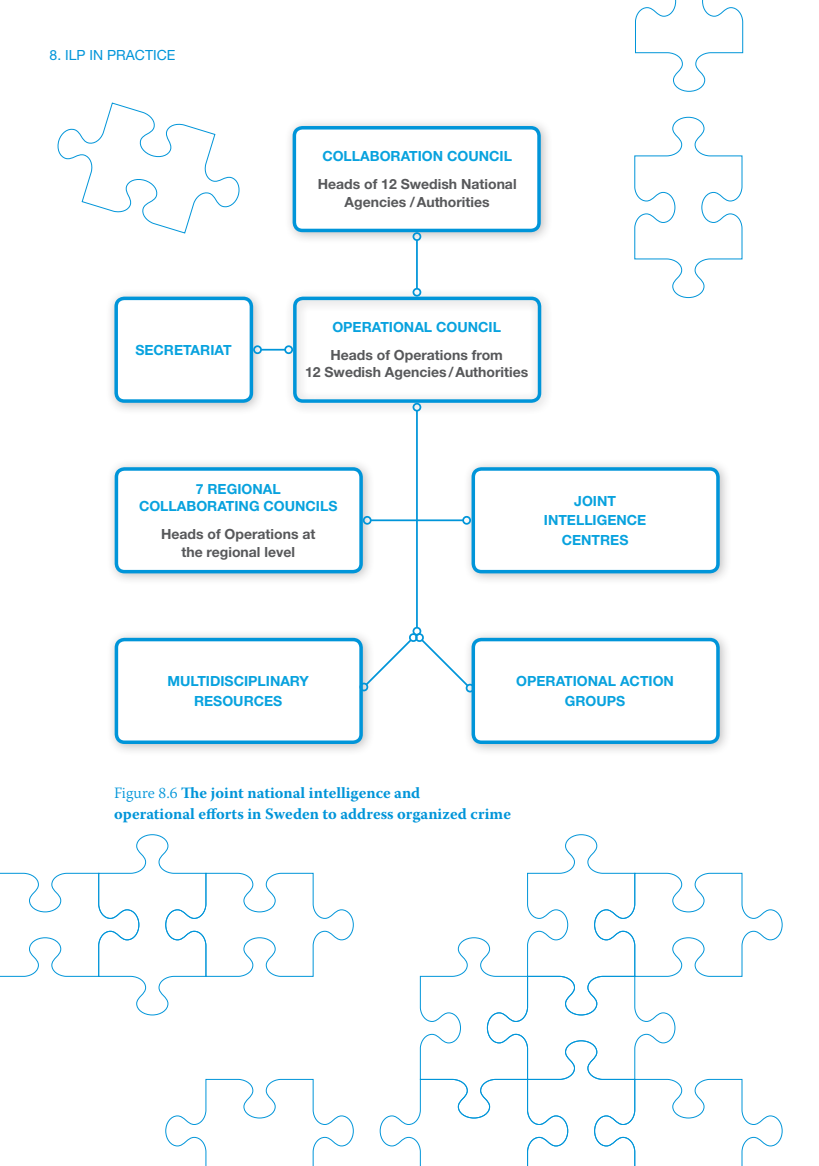
<style>
.page{position:relative;width:819px;height:1166px;background:#fff}
.page>*{position:absolute;margin:0;border:0;box-sizing:border-box;transform-origin:0 0}
.t1{font:700 15.75px/21px "Warnock Pro";color:#0095d9}
.t2{font:700 14px/19.2px "Helvetica Neue LT Pro";color:#08a2de;text-align:center}
.t3{font:700 14px/17.5px "Helvetica Neue LT Pro";color:#57585a;text-align:center}
.t4{font:14px "Helvetica Neue LT Pro";color:#0095d9}
.s1{font-weight:300}
</style>
<div class="page">
<svg style="left:57px;top:102px;width:183px;height:132px"></svg>
<svg style="left:635px;top:0;width:108px;height:92px"></svg>
<svg style="left:165px;top:1078px;width:189px;height:88px"></svg>
<svg style="left:379px;top:834px;width:404px;height:332px"></svg>
<svg style="left:0;top:834px;width:354px;height:182px"></svg>
<svg style="left:634px;top:116px;width:108px;height:182px"></svg>
<div style="left:284px;top:117px;width:269px;height:128px;background:#231f20;opacity:.3"></div>
<div style="left:294px;top:128px;width:245px;height:102px;background:#fff;border-radius:8px"></div>
<div style="left:292px;top:126px;width:248px;height:106px;border:4px solid #0095d9;border-radius:8px"></div>
<div style="left:106px;top:458px;width:269px;height:128px;background:#231f20;opacity:.3"></div>
<div style="left:116px;top:469px;width:245px;height:103px;background:#fff;border-radius:8px"></div>
<div style="left:115px;top:467px;width:248px;height:106px;border:4px solid #0095d9;border-radius:8px"></div>
<div style="left:463px;top:458px;width:269px;height:128px;background:#231f20;opacity:.3"></div>
<div style="left:473px;top:469px;width:245px;height:103px;background:#fff;border-radius:8px"></div>
<div style="left:471px;top:467px;width:248px;height:106px;border:4px solid #0095d9;border-radius:8px"></div>
<div style="left:106px;top:629px;width:269px;height:127px;background:#231f20;opacity:.3"></div>
<div style="left:116px;top:639px;width:245px;height:103px;background:#fff;border-radius:8px"></div>
<div style="left:115px;top:638px;width:248px;height:106px;border:4px solid #0095d9;border-radius:8px"></div>
<div style="left:463px;top:629px;width:269px;height:127px;background:#231f20;opacity:.3"></div>
<div style="left:473px;top:639px;width:245px;height:103px;background:#fff;border-radius:8px"></div>
<div style="left:471px;top:638px;width:248px;height:106px;border:4px solid #0095d9;border-radius:8px"></div>
<div style="left:284px;top:288px;width:269px;height:127px;background:#231f20;opacity:.3"></div>
<div style="left:293px;top:297px;width:248px;height:106px;border:4px solid #0095d9;border-radius:8px"></div>
<div style="left:106px;top:288px;width:159px;height:127px;background:#231f20;opacity:.3"></div>
<div style="left:116px;top:298px;width:135px;height:103px;background:#fff;border-radius:8px"></div>
<div style="left:114px;top:297px;width:139px;height:106px;border:4px solid #0095d9;border-radius:8px"></div>
<hr style="left:416px;top:240px;width:2px;height:49px;background:#0095d9">
<div style="left:412px;top:232px;width:9px;height:9px;border:2px solid #0095d9;border-radius:50%"></div>
<div style="left:412px;top:288px;width:9px;height:9px;border:2px solid #0095d9;border-radius:50%"></div>
<hr style="left:416px;top:411px;width:2px;height:217px;background:#0095d9">
<div style="left:412px;top:403px;width:9px;height:8px;border:2px solid #0095d9;border-radius:50%"></div>
<div style="left:412px;top:627px;width:9px;height:8px;border:2px solid #0095d9;border-radius:50%"></div>
<hr style="left:370px;top:519px;width:93px;height:2px;background:#0095d9">
<div style="left:462px;top:516px;width:9px;height:9px;border:2px solid #0095d9;border-radius:50%"></div>
<div style="left:363px;top:516px;width:8px;height:9px;border:2px solid #0095d9;border-radius:50%"></div>
<hr style="left:261px;top:349px;width:24px;height:2px;background:#0095d9">
<div style="left:284px;top:345px;width:9px;height:9px;border:2px solid #0095d9;border-radius:50%"></div>
<div style="left:253px;top:345px;width:9px;height:9px;border:2px solid #0095d9;border-radius:50%"></div>
<svg style="left:359px;top:631px;width:116px;height:63px"></svg>
<p class="t4" style="left:50px;top:46px;width:127px">8. ILP IN PRACTICE</p>
<p class="t2" style="left:322px;top:146px;width:191px">COLLABORATION COUNCIL</p>
<p class="t3" style="left:317px;top:175px;width:200px">Heads of 12 Swedish National<br>Agencies /Authorities</p>
<p class="t2" style="left:135px;top:340px;width:98px">SECRETARIAT</p>
<p class="t2" style="left:332px;top:317px;width:170px">OPERATIONAL COUNCIL</p>
<p class="t3" style="left:305px;top:346px;width:225px">Heads of Operations from<br>12 Swedish Agencies/Authorities</p>
<p class="t2" style="left:139px;top:480px;width:200px;line-height:17.5px">7 REGIONAL<br>COLLABORATING COUNCILS</p>
<p class="t3" style="left:161px;top:525px;width:156px">Heads of Operations at the regional level</p>
<p class="t2" style="left:544px;top:491px;width:104px">JOINT<br>INTELLIGENCE<br>CENTRES</p>
<p class="t2" style="left:167px;top:671px;width:143px">MULTIDISCIPLINARY<br>RESOURCES</p>
<p class="t2" style="left:516px;top:671px;width:159px">OPERATIONAL ACTION<br>GROUPS</p>
<p class="t1" style="left:114px;top:782px;width:398px"><span class="s1">Figure 8.6</span> The joint national intelligence and<br>operational efforts in Sweden to address organized crime</p>
</div>
